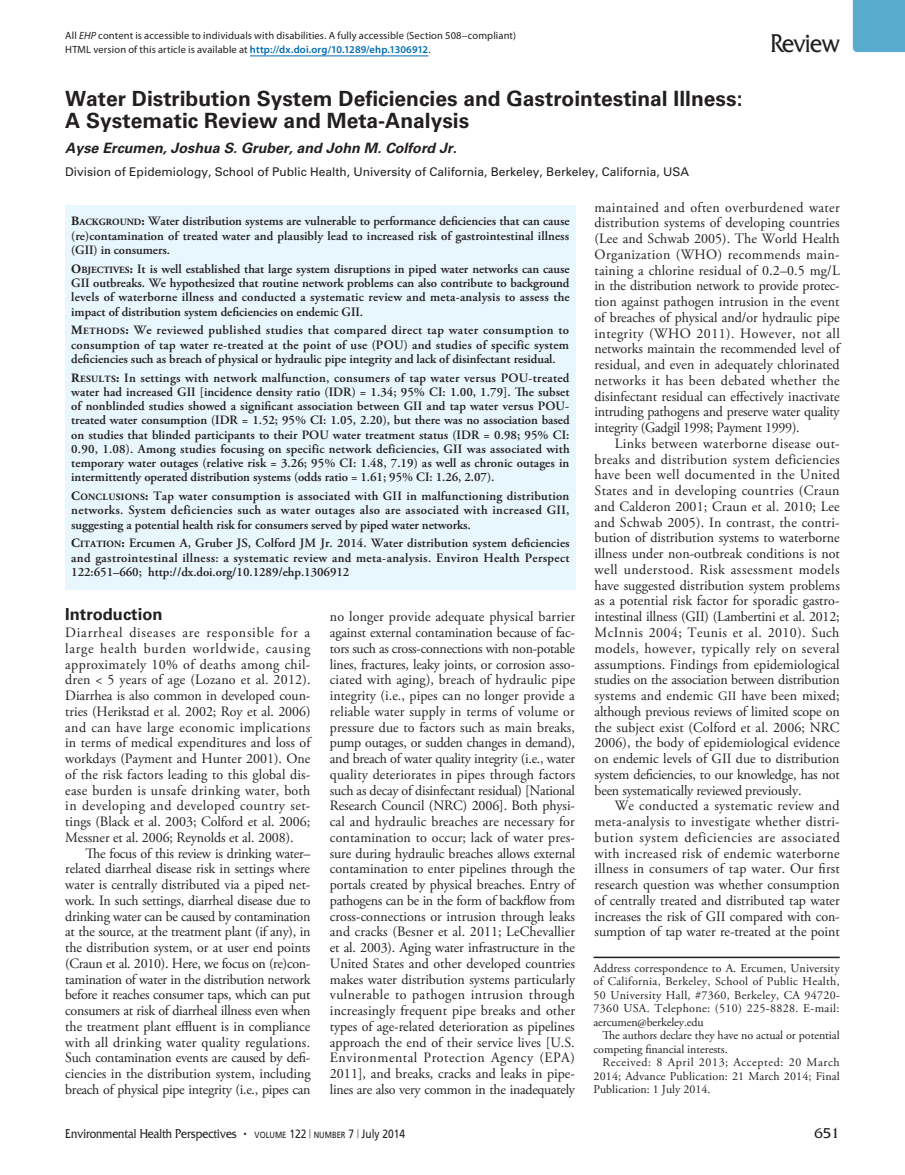
<style>
.page{position:relative;width:905px;height:1175px;background:#fff}
.page>*{position:absolute;margin:0;border:0;box-sizing:border-box;transform-origin:0 0}
.t1{font:27px "Friz Quadrata Std";letter-spacing:-.02em;color:#231f20;scale:.85 1}
.t2{font:700 21px/22.5px "Univers LT Std";color:#231f20}
.t3{font:700 16.5px "Univers LT Std";color:#231f20}
.t4{font:15px "Friz Quadrata Std";color:#231f20}
.t5{font:14.25px/15.8px "Adobe Garamond Pro";letter-spacing:-.015em;color:#231f20;text-align:justify}
.t6{font:italic 700 14.25px "Univers LT Std";color:#231f20}
.t7{font:13.5px "Friz Quadrata Std";color:#231f20;scale:.85 1}
.t8{font:600 12.75px/14.2px "Adobe Garamond Pro";letter-spacing:-.005em;color:#231f20;text-align:justify}
.t9{font:12px/13.5px "Adobe Garamond Pro";letter-spacing:-.005em;color:#231f20;text-align:justify}
.t10{font:12px "Univers LT Std";color:#231f20}
.t11{font:10.5px/13.5px "Myriad Pro";letter-spacing:.01em;color:#231f20}
.s1{font-style:italic}
.s2{font-weight:600;color:#006bb2}
.s3{font-weight:700}
.s4{font-weight:700;font-size:9.6px}
.s5{font-size:12.75px}
.s6{font-size:12px}
.s7{font-family:"Frutiger LT Std";font-size:9px}
.s8{font-family:"Frutiger LT Std";font-size:12px}
.s9{font-family:"Frutiger LT Std";font-weight:300;font-size:9px}
</style>
<div class="page">
<div style="left:852px;top:0;width:52px;height:52px;background:#59accd"></div>
<hr style="left:250px;top:56px;width:178px;height:1px;background:#006bb2">
<hr style="left:593px;top:956px;width:246px;height:2px;background:#231f20">
<div style="left:65px;top:206px;width:510px;height:384px;background:#e8f6fd"></div>
<p class="t11" style="left:65px;top:29px;width:452px">All <span class="s1">EHP</span> content is accessible to individuals with disabilities. A fully accessible (Section 508–compliant)<br>HTML version of this article is available at <span class="s2">http://dx.doi.org/10.1289/ehp.1306912</span>.</p>
<h1 class="t1" style="left:770px;top:28px;width:83px">Review</h1>
<h2 class="t2" style="left:65px;top:87px;width:678px">Water Distribution System Deficiencies and Gastrointestinal Illness:<br>A Systematic Review and Meta-Analysis</h2>
<p class="t6" style="left:65px;top:140px;width:393px">Ayse Ercumen, Joshua S. Gruber, and John M. Colford Jr.</p>
<p class="t10" style="left:65px;top:164px;width:625px">Division of Epidemiology, School of Public Health, University of California, Berkeley, Berkeley, California, USA</p>
<p class="t8" style="left:71px;top:214px;width:500px"><span class="s3">B</span><span class="s4">ACKGROUND</span><span class="s3">:</span> Water distribution systems are vulnerable to performance deficiencies that can cause (re)contamination of treated water and plausibly lead to increased risk of gastrointestinal illness (GII) in consumers.</p>
<p class="t8" style="left:71px;top:262px;width:500px"><span class="s3">O</span><span class="s4">BJECTIVES</span><span class="s3">:</span> It is well established that large system disruptions in piped water networks can cause GII outbreaks. We hypothesized that routine network problems can also contribute to background levels of waterborne illness and conducted a systematic review and meta-analysis to assess the impact of distribution system deficiencies on endemic GII.</p>
<p class="t8" style="left:71px;top:323px;width:499px"><span class="s3">M</span><span class="s4">ETHODS</span><span class="s3">:</span> We reviewed published studies that compared direct tap water consumption to consumption of tap water re‑treated at the point of use (POU) and studies of specific system deficiencies such as breach of physical or hydraulic pipe integrity and lack of disinfectant residual.</p>
<p class="t8" style="left:71px;top:370px;width:500px"><span class="s3">R</span><span class="s4">ESULTS</span><span class="s3">:</span> In settings with network malfunction, consumers of tap water versus POU-treated water had increased GII [incidence density ratio (IDR) = 1.34; 95% CI: 1.00, 1.79]. The subset of nonblinded studies showed a significant association between GII and tap water versus POU&shy;treated water consumption (IDR = 1.52; 95% CI: 1.05, 2.20), but there was no association based on studies that blinded participants to their POU water treatment status (IDR = 0.98; 95% CI:<br>0.90, 1.08). Among studies focusing on specific network deficiencies, GII was associated with temporary water outages (relative risk = 3.26; 95% CI: 1.48, 7.19) as well as chronic outages in intermittently operated distribution systems (odds ratio = 1.61; 95% CI: 1.26, 2.07).</p>
<p class="t8" style="left:71px;top:489px;width:499px"><span class="s3">C</span><span class="s4">ONCLUSIONS</span><span class="s3">:</span> Tap water consumption is associated with GII in malfunctioning distribution networks. System deficiencies such as water outages also are associated with increased GII, suggesting a potential health risk for consumers served by piped water networks.</p>
<p class="t8" style="left:71px;top:536px;width:500px"><span class="s3">C</span><span class="s4">ITATION</span><span class="s3">:</span> Ercumen A, Gruber JS, Colford JM Jr. 2014. Water distribution system deficiencies and gastrointestinal illness: a systematic review and meta-analysis. Environ Health Perspect 122:651–660; http://dx.doi.org/10.1289/ehp.1306912</p>
<p class="t5" style="left:594px;top:200px;width:247px">maintained and often overburdened water distribution systems of developing countries (Lee and Schwab 2005). The World Health Organization (WHO) recommends main&shy;taining a chlorine residual of 0.2–0.5 mg/L in the distribution network to provide protec&shy;tion against pathogen intrusion in the event of breaches of physical and/or hydraulic pipe integrity (WHO 2011). However, not all networks maintain the recommended level of residual, and even in adequately chlorinated networks it has been debated whether the disinfectant residual can effectively inactivate intruding pathogens and preserve water quality integrity (Gadgil 1998; Payment 1999).</p>
<p class="t5" style="left:594px;top:436px;width:247px;text-indent:20px">Links between waterborne disease out&shy;breaks and distribution system deficiencies have been well documented in the United States and in developing countries (Craun and Calderon 2001; Craun et al. 2010; Lee and Schwab 2005). In contrast, the contri&shy;bution of distribution systems to waterborne illness under non-outbreak conditions is not well understood. Risk assessment models have suggested distribution system problems as a potential risk factor for sporadic gastro&shy;intestinal illness (GII) (Lambertini et al. 2012; McInnis 2004; Teunis et al. 2010). Such models, however, typically rely on several assumptions. Findings from epidemiological studies on the association between distribution systems and endemic <span class="s5">GII</span> have been mixed; although previous reviews of limited scope on the subject exist (Colford et al. 2006; NRC 2006), the body of epidemiological evidence on endemic levels of GII due to distribution system deficiencies, to our knowledge, has not been systematically reviewed previously.</p>
<p class="t5" style="left:594px;top:798px;width:247px;text-indent:20px">We conducted a systematic review and meta-analysis to investigate whether distri&shy;bution system deficiencies are associated with increased risk of endemic waterborne illness in consumers of tap water. Our first research question was whether consumption of centrally treated and distributed tap water increases the risk of GII compared with con&shy;sumption of tap water re‑treated at the point</p>
<p class="t9" style="left:593px;top:961px;width:248px">Address correspondence to A. Ercumen, University of California, Berkeley, School of Public Health, 50 University Hall, #7360, Berkeley, CA 94720- 7360 USA. Telephone: (510) 225-8828. E-mail: aercumen@berkeley.edu</p>
<p class="t9" style="left:593px;top:1029px;width:247px;text-indent:9px">The authors declare they have no actual or potential competing financial interests.</p>
<p class="t9" style="left:593px;top:1056px;width:248px;text-indent:9px">Received: 8 April 2013; Accepted: 20 March 2014; Advance Publication: 21 March 2014; Final Publication: 1 July 2014.</p>
<p class="t3" style="left:65px;top:604px;width:99px">Introduction</p>
<p class="t5" style="left:65px;top:625px;width:247px">Diarrheal diseases are responsible for a large health burden worldwide, causing approximately 10% of deaths among chil&shy;dren &lt; 5 years of age (Lozano et al. 2012).<br>Diarrhea is also common in developed coun&shy;tries (Herikstad et al. 2002; Roy et al. 2006) and can have large economic implications in terms of medical expenditures and loss of workdays (Payment and Hunter 2001). One of the risk factors leading to this global dis&shy;ease burden is unsafe drinking water, both in developing and developed country set&shy;tings (Black et al. 2003; Colford et al. 2006; Messner et al. 2006; Reynolds et al. 2008).</p>
<p class="t5" style="left:65px;top:845px;width:247px;text-indent:20px">The focus of this review is drinking water– related diarrheal disease risk in settings where water is centrally distributed via a piped net&shy;work. In such settings, diarrheal disease due to drinking water can be caused by contamination at the source, at the treatment plant (if any), in the distribution system, or at user end points (Craun et al. 2010). Here, we focus on (re)con&shy;tamination of water in the distribution network before it reaches consumer taps, which can put consumers at risk of diarrheal illness even when the treatment plant effluent is in compliance with all drinking water quality regulations.<br>Such contamination events are caused by defi&shy;ciencies in the distribution system, including breach of physical pipe integrity (i.e., pipes can</p>
<p class="t5" style="left:330px;top:609px;width:247px">no longer provide adequate physical barrier against external contamination because of fac&shy;tors such as cross-connections with non-potable lines, fractures, leaky joints, or corrosion asso&shy;ciated with aging), breach of hydraulic pipe integrity (i.e., pipes can no longer provide a reliable water supply in terms of volume or pressure due to factors such as main breaks, pump outages, or sudden changes in demand), and breach of water quality integrity (i.e., water quality deteriorates in pipes through factors such as decay of disinfectant residual) [National Research Council (NRC) 2006]. Both physi&shy;cal and hydraulic breaches are necessary for contamination to occur; lack of water pres&shy;sure during hydraulic breaches allows external contamination to enter pipelines through the portals created by physical breaches. Entry of pathogens can be in the form of backflow from cross-connections or intrusion through leaks and cracks (Besner et al. 2011; LeChevallier et al. 2003). Aging water infrastructure in the United States and other developed countries makes water distribution systems particularly vulnerable to pathogen intrusion through increasingly frequent pipe breaks and other types of age-related deterioration as pipelines approach the end of their service lives [U.S.<br>Environmental Protection Agency (EPA)<br>2011], and breaks, cracks and leaks in pipe&shy;lines are also very common in the inadequately</p>
<p class="t7" style="left:65px;top:1125px;width:401px">Environmental Health Perspectives <span class="s6">•</span> <span class="s7">VOLUME</span> <span class="s8">122</span> <span class="s9">|</span> <span class="s7">NUMBER</span> <span class="s8">7</span> <span class="s9">|</span> <span class="s8">July 2014</span></p>
<p class="t4" style="left:814px;top:1124px;width:27px">651</p>
</div>
